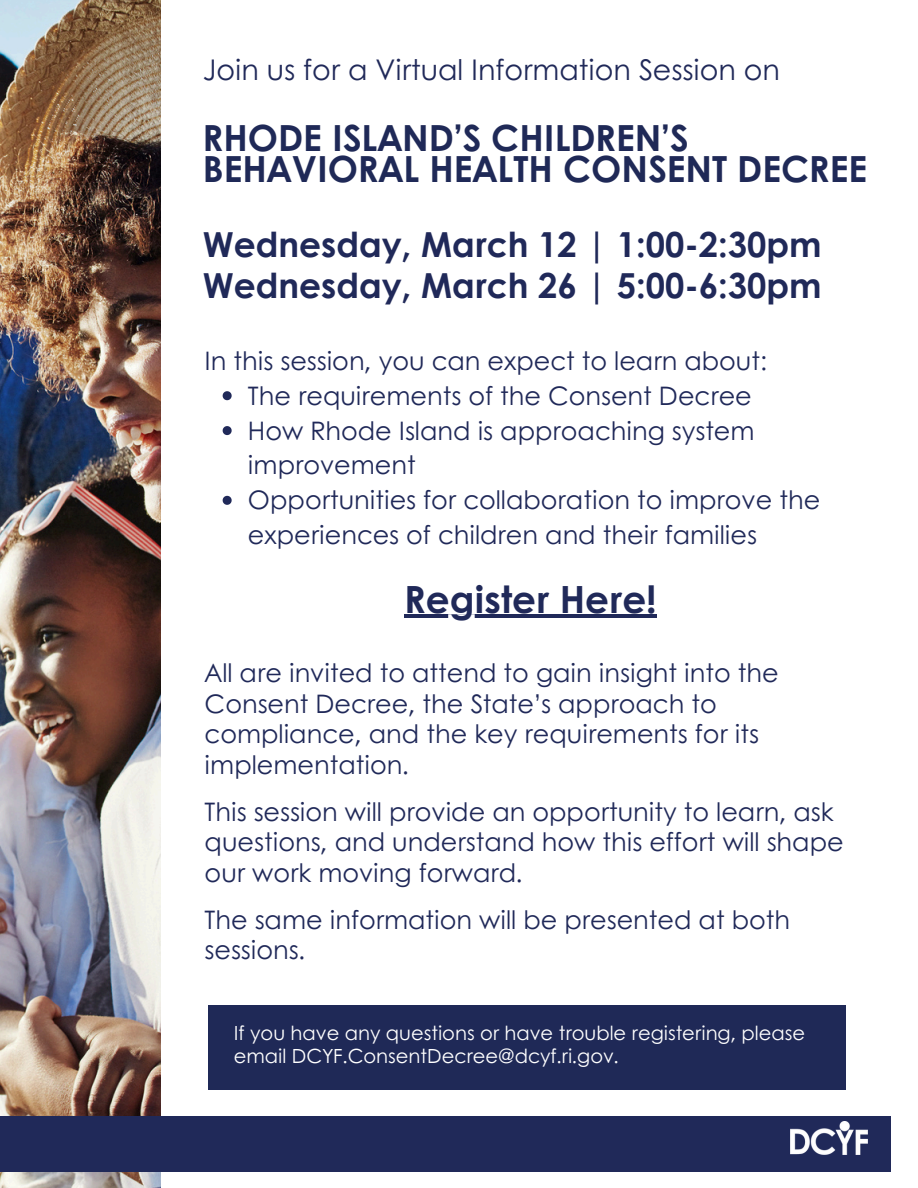
<style>
.page{position:relative;width:918px;height:1188px;background:#fff}
.page>*{position:absolute;margin:0;border:0;box-sizing:border-box;transform-origin:0 0}
.t1{font:700 37.5px "Century Gothic";color:#202959}
.t2{font:700 36px/31.5px "Century Gothic";color:#1f2957}
.t3{font:700 34.5px/40.5px "Century Gothic";color:#202959}
.t4{font:28.5px "Century Gothic";color:#202959}
.t5{font:25.5px/30.3px "Century Gothic";color:#202959}
.t6{font:19.5px/22.5px "Century Gothic";color:#fff}
</style>
<div class="page">
<img style="left:0;top:0;width:161px;height:1188px">
<div style="left:0;top:1116px;width:891px;height:56px;background:#202959"></div>
<img style="left:791px;top:1122px;width:76px;height:32px">
<div style="left:208px;top:1005px;width:638px;height:85px;background:#1f2957"></div>
<svg style="left:223px;top:391px;width:9px;height:9px"></svg>
<svg style="left:223px;top:426px;width:9px;height:9px"></svg>
<svg style="left:223px;top:496px;width:9px;height:9px"></svg>
<hr style="left:404px;top:615px;width:253px;height:3px;background:#202959">
<p class="t4" style="left:203px;top:48px;width:579px">Join us for a Virtual Information Session on</p>
<p class="t2" style="left:203px;top:120px;width:666px">RHODE ISLAND’S CHILDREN’S<br>BEHAVIORAL HEALTH CONSENT DECREE</p>
<h2 class="t3" style="left:203px;top:223px;width:620px">Wednesday, March 12 | 1:00-2:30pm<br>Wednesday, March 26 | 5:00-6:30pm</h2>
<h1 class="t5" style="left:205px;top:344px;width:564px">In this session, you can expect to learn about:</h1>
<h2 class="t5" style="left:248px;top:379px;width:505px">The requirements of the Consent Decree</h2>
<h4 class="t5" style="left:248px;top:412px;width:508px;line-height:34.8px">How Rhode Island is approaching system improvement</h4>
<p class="t5" style="left:248px;top:482px;width:574px;line-height:34.8px">Opportunities for collaboration to improve the experiences of children and their families</p>
<h4 class="t1" style="left:404px;top:570px;width:254px">Register Here!</h4>
<h4 class="t5" style="left:205px;top:657px;width:576px">All are invited to attend to gain insight into the Consent Decree, the State’s approach to compliance, and the key requirements for its implementation.</h4>
<h4 class="t5" style="left:205px;top:795px;width:641px">This session will provide an opportunity to learn, ask questions, and understand how this effort will shape our work moving forward.</h4>
<p class="t5" style="left:205px;top:903px;width:587px">The same information will be presented at both sessions.</p>
<h3 class="t6" style="left:234px;top:1021px;width:573px">If you have any questions or have trouble registering, please email DCYF.ConsentDecree@dcyf.ri.gov.</h3>
</div>
